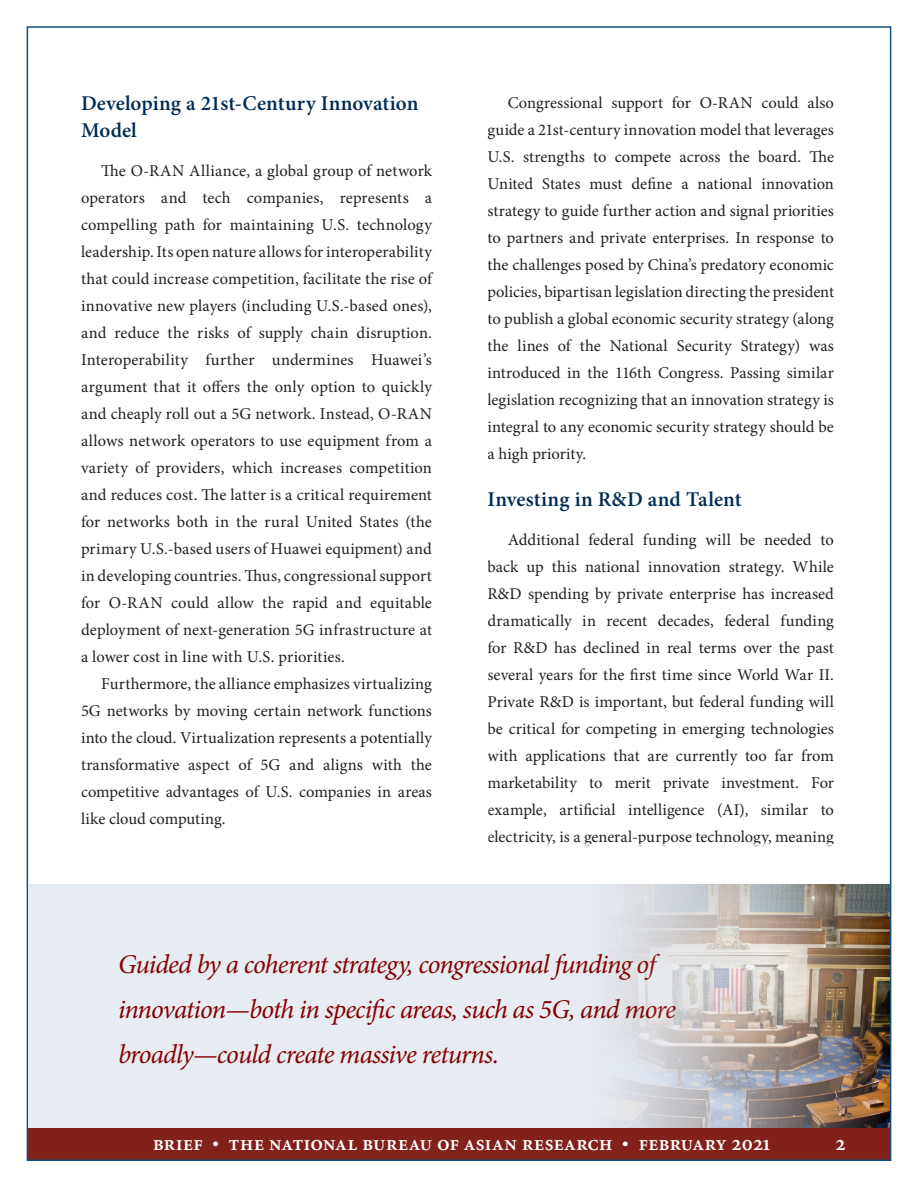
<style>
.page{position:relative;width:918px;height:1188px;background:#fff}
.page>*{position:absolute;margin:0;border:0;box-sizing:border-box;transform-origin:0 0}
.t1{font:italic 27px/45px "Minion Pro";letter-spacing:-.035em;color:#860101}
.t2{font:21.75px "Minion Semibold SC";color:#fff}
.t3{font:600 21px/27px "Minion Pro";color:#002c55}
.t4{font:16.5px/27px "Minion Pro";letter-spacing:.005em;color:#231f20;text-align:justify}
</style>
<div class="page">
<div style="left:27px;top:1128px;width:864px;height:32px;background:#82211a"></div>
<div style="left:28px;top:885px;width:862px;height:243px;background:#e7ecf3"></div>
<img style="left:615px;top:885px;width:275px;height:243px">
<p class="t3" style="left:81px;top:90px;width:339px">Developing a 21st-Century Innovation<br>Model</p>
<p class="t4" style="left:81px;top:157px;width:353px;text-indent:20px">The O-RAN Alliance, a global group of network operators and tech companies, represents a compelling path for maintaining U.S. technology leadership. Its open nature allows for interoperability that could increase competition, facilitate the rise of innovative new players (including U.S.-based ones), and reduce the risks of supply chain disruption.<br>Interoperability further undermines Huawei’s argument that it offers the only option to quickly and cheaply roll out a 5G network. Instead, O-RAN allows network operators to use equipment from a variety of providers, which increases competition and reduces cost. The latter is a critical requirement for networks both in the rural United States (the primary U.S.-based users of Huawei equipment) and in developing countries. Thus, congressional support for O-RAN could allow the rapid and equitable deployment of next-generation 5G infrastructure at a lower cost in line with U.S. priorities.</p>
<p class="t4" style="left:81px;top:670px;width:353px;text-indent:20px">Furthermore, the alliance emphasizes virtualizing 5G networks by moving certain network functions into the cloud. Virtualization represents a potentially transformative aspect of 5G and aligns with the competitive advantages of U.S. companies in areas like cloud computing.</p>
<p class="t4" style="left:488px;top:89px;width:348px;text-indent:20px">Congressional support for O-RAN could also guide a 21st-century innovation model that leverages U.S. strengths to compete across the board. The United States must define a national innovation strategy to guide further action and signal priorities to partners and private enterprises. In response to the challenges posed by China’s predatory economic policies, bipartisan legislation directing the president to publish a global economic security strategy (along the lines of the National Security Strategy) was introduced in the 116th Congress. Passing similar legislation recognizing that an innovation strategy is integral to any economic security strategy should be a high priority.</p>
<p class="t3" style="left:488px;top:487px;width:256px">Investing in R&amp;D and Talent</p>
<p class="t4" style="left:488px;top:527px;width:348px;text-indent:20px">Additional federal funding will be needed to back up this national innovation strategy. While R&amp;D spending by private enterprise has increased dramatically in recent decades, federal funding for R&amp;D has declined in real terms over the past several years for the first time since World War II.<br>Private R&amp;D is important, but federal funding will be critical for competing in emerging technologies with applications that are currently too far from marketability to merit private investment. For example, artificial intelligence (AI), similar to electricity, is a general-purpose technology, meaning</p>
<h1 class="t1" style="left:118px;top:942px;width:559px">Guided by a coherent strategy, congressional funding of innovation—both in specific areas, such as 5G, and more broadly—could create massive returns.</h1>
<h2 class="t2" style="left:153px;top:1131px;width:619px">brief • the national bureau of asian research • february 2021</h2>
<h2 class="t2" style="left:835px;top:1131px;width:11px">2</h2>
</div>
